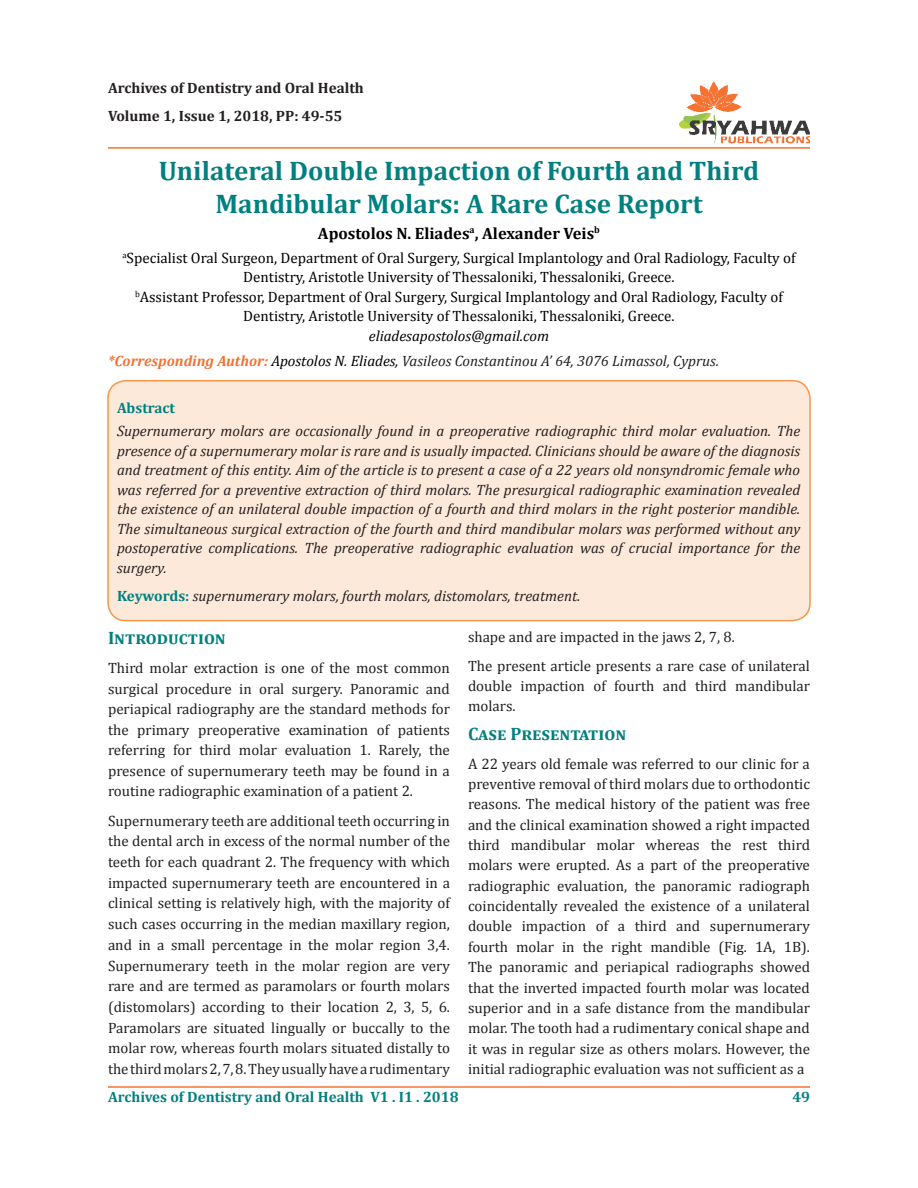
<style>
.page{position:relative;width:918px;height:1188px;background:#fff}
.page>*{position:absolute;margin:0;border:0;box-sizing:border-box;transform-origin:0 0}
.t1{font:700 27px/33px "Cambria";color:#008080;text-align:center}
.t2{font:700 18px "Cambria";color:#008080}
.t3{font:700 16.5px "Cambria";color:#000}
.t4{font:15px/20.4px "Cambria";color:#231f20;text-align:justify}
.t5{font:italic 15px/19.5px "Cambria";color:#231f20;text-align:justify}
.t6{font:15px/19.5px "Cambria";color:#000;text-align:center}
.t7{font:700 15px "Cambria";color:#231f20}
.t8{font:700 15px "Cambria";color:#008080}
.t9{font:italic 15px "Cambria";color:#000}
.s1{font-weight:700;color:#f37131}
.s2{color:#000}
.s3{font-weight:700;font-style:normal;color:#008080}
</style>
<div class="page">
<hr style="left:108px;top:1086px;width:702px;height:2px;background:#f37232">
<hr style="left:108px;top:147px;width:702px;height:2px;background:#f37232">
<img style="left:680px;top:81px;width:130px;height:62px">
<div style="left:108px;top:381px;width:702px;height:240px;background:#fde9d9;border-radius:18px"></div>
<div style="left:107px;top:380px;width:704px;height:241px;border:2px solid #f79648;border-radius:18px"></div>
<p class="t7" style="left:108px;top:77px;width:257px">Archives of Dentistry and Oral Health</p>
<p class="t7" style="left:108px;top:106px;width:236px">Volume 1, Issue 1, 2018, PP: 49-55</p>
<p class="t1" style="left:159px;top:154px;width:602px">Unilateral Double Impaction of Fourth and Third<br>Mandibular Molars: A Rare Case Report</p>
<p class="t3" style="left:318px;top:221px;width:284px">Apostolos N. Eliades<sup>a</sup>, Alexander Veis<sup>b</sup></p>
<p class="t6" style="left:122px;top:248px;width:675px"><sup>a</sup>Specialist Oral Surgeon, Department of Oral Surgery, Surgical Implantology and Oral Radiology, Faculty of<br>Dentistry, Aristotle University of Thessaloniki, Thessaloniki, Greece.</p>
<p class="t6" style="left:135px;top:287px;width:649px"><sup>b</sup>Assistant Professor, Department of Oral Surgery, Surgical Implantology and Oral Radiology, Faculty of<br>Dentistry, Aristotle University of Thessaloniki, Thessaloniki, Greece.</p>
<p class="t9" style="left:369px;top:325px;width:182px">eliadesapostolos@gmail.com</p>
<p class="t5" style="left:108px;top:351px;width:613px"><span class="s1">*Corresponding Author:</span> <span class="s2">Apostolos N. Eliades,</span> Vasileos Constantinou A’ 64, 3076 Limassol, Cyprus.</p>
<p class="t8" style="left:117px;top:397px;width:60px">Abstract</p>
<p class="t5" style="left:117px;top:421px;width:685px">Supernumerary molars are occasionally found in a preoperative radiographic third molar evaluation. The presence of a supernumerary molar is rare and is usually impacted. Clinicians should be aware of the diagnosis and treatment of this entity. Aim of the article is to present a case of a 22 years old nonsyndromic female who was referred for a preventive extraction of third molars. The presurgical radiographic examination revealed the existence of an unilateral double impaction of a fourth and third molars in the right posterior mandible.<br>The simultaneous surgical extraction of the fourth and third mandibular molars was performed without any postoperative complications. The preoperative radiographic evaluation was of crucial importance for the surgery.</p>
<p class="t5" style="left:117px;top:586px;width:465px"><span class="s3">Keywords:</span> supernumerary molars, fourth molars, distomolars, treatment.</p>
<p class="t2" style="left:108px;top:625px;width:119px">Introduction</p>
<p class="t4" style="left:108px;top:658px;width:343px">Third molar extraction is one of the most common surgical procedure in oral surgery. Panoramic and periapical radiography are the standard methods for the primary preoperative examination of patients referring for third molar evaluation 1. Rarely, the presence of supernumerary teeth may be found in a routine radiographic examination of a patient 2.</p>
<p class="t4" style="left:108px;top:810px;width:344px">Supernumerary teeth are additional teeth occurring in the dental arch in excess of the normal number of the teeth for each quadrant 2. The frequency with which impacted supernumerary teeth are encountered in a clinical setting is relatively high, with the majority of such cases occurring in the median maxillary region, and in a small percentage in the molar region 3,4.<br>Supernumerary teeth in the molar region are very rare and are termed as paramolars or fourth molars (distomolars) according to their location 2, 3, 5, 6.<br>Paramolars are situated lingually or buccally to the molar row, whereas fourth molars situated distally to the third molars 2, 7, 8. They usually have a rudimentary</p>
<p class="t4" style="left:468px;top:626px;width:268px">shape and are impacted in the jaws 2, 7, 8.</p>
<p class="t4" style="left:468px;top:655px;width:343px">The present article presents a rare case of unilateral double impaction of fourth and third mandibular molars.</p>
<p class="t2" style="left:468px;top:721px;width:160px">Case Presentation</p>
<p class="t4" style="left:468px;top:753px;width:344px">A 22 years old female was referred to our clinic for a preventive removal of third molars due to orthodontic reasons. The medical history of the patient was free and the clinical examination showed a right impacted third mandibular molar whereas the rest third molars were erupted. As a part of the preoperative radiographic evaluation, the panoramic radiograph coincidentally revealed the existence of a unilateral double impaction of a third and supernumerary fourth molar in the right mandible (Fig. 1A, 1B).<br>The panoramic and periapical radiographs showed that the inverted impacted fourth molar was located superior and in a safe distance from the mandibular molar. The tooth had a rudimentary conical shape and it was in regular size as others molars. However, the initial radiographic evaluation was not sufficient as a</p>
<p class="t8" style="left:108px;top:1086px;width:352px">Archives of Dentistry and Oral Health V1 . I1 . 2018</p>
<p class="t8" style="left:792px;top:1087px;width:19px">49</p>
</div>
